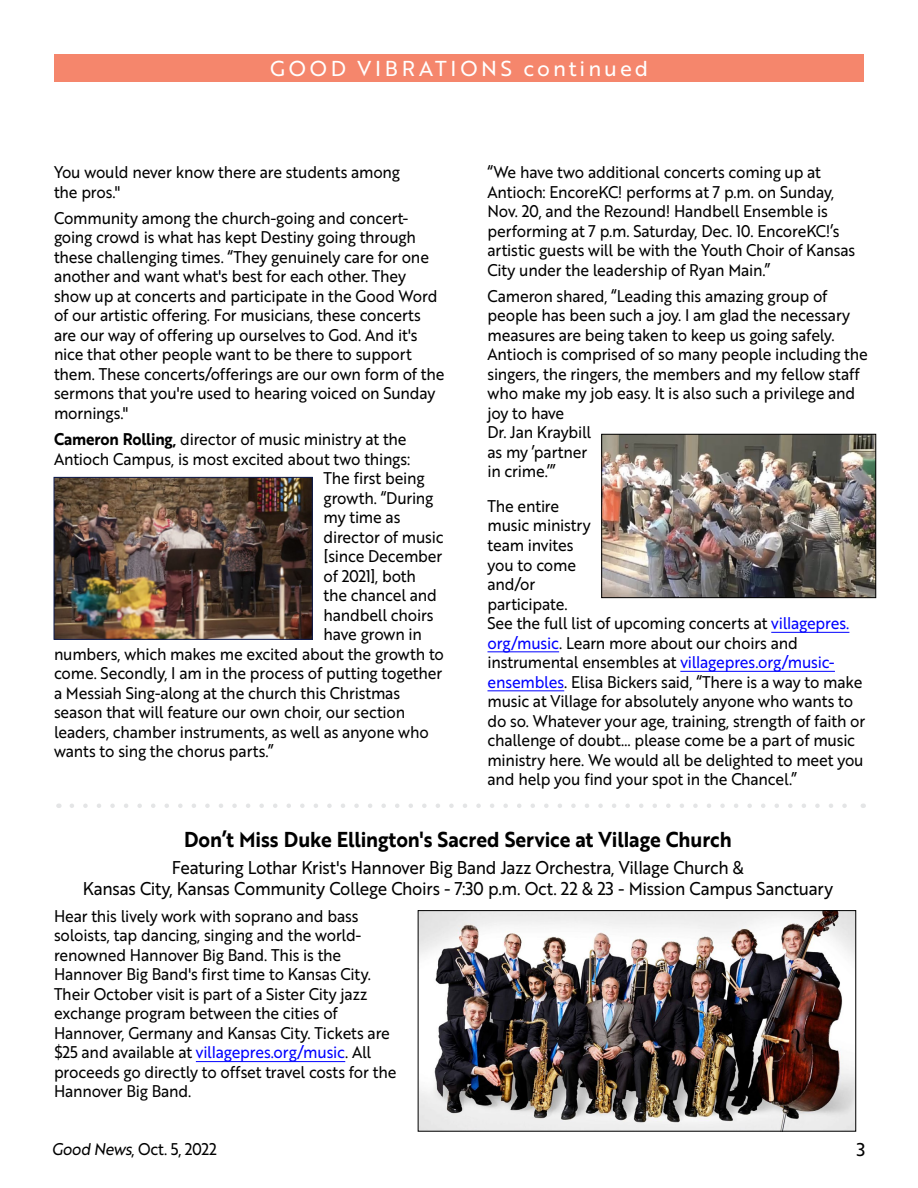
<style>
.page{position:relative;width:918px;height:1188px;background:#fff}
.page>*{position:absolute;margin:0;border:0;box-sizing:border-box;transform-origin:0 0}
.t1{font:21px "Brother 1816 Bold";color:#000;scale:.93 1}
.t2{font:21px "Brother 1816 Regular";letter-spacing:.18em;color:#fff}
.t3{font:18px/21px "Brother 1816 Regular";letter-spacing:-.015em;color:#000;text-align:center;scale:.93 1}
.t4{font:18px "Brother 1816 Regular";letter-spacing:-.015em;color:#000}
.t5{font:16.5px/19.5px "Brother 1816 Regular";letter-spacing:-.01em;color:#000;scale:.93 1}
.s1{font-family:"Brother 1816 Bold"}
.s2{color:#00f}
.s3{font-family:"Brother 1816 Regular Italic"}
</style>
<div class="page">
<div style="left:54px;top:54px;width:810px;height:28px;background:#f5866c"></div>
<hr style="left:196px;top:1061px;width:149px;height:1px;background:#00f">
<img style="left:420px;top:912px;width:434px;height:217px">
<div style="left:418px;top:910px;width:438px;height:221px;border:1px solid #000"></div>
<hr style="left:771px;top:632px;width:78px;height:1px;background:#00f">
<hr style="left:488px;top:652px;width:71px;height:1px;background:#00f">
<hr style="left:680px;top:671px;width:155px;height:1px;background:#00f">
<hr style="left:488px;top:691px;width:76px;height:1px;background:#00f">
<img style="left:56px;top:479px;width:254px;height:158px">
<div style="left:54px;top:477px;width:258px;height:162px;border:1px solid #0e1c4f"></div>
<img style="left:604px;top:436px;width:270px;height:160px">
<div style="left:602px;top:434px;width:274px;height:164px;border:1px solid #000"></div>
<svg style="left:72px;top:804px;width:775px;height:4px"></svg>
<p class="t2" style="left:270px;top:53px;width:380px">GOOD VIBRATIONS continued</p>
<p class="t5" style="left:54px;top:162px;width:374px">You would never know there are students among the pros."</p>
<p class="t5" style="left:54px;top:208px;width:421px">Community among the church-going and concert&shy;going crowd is what has kept Destiny going through these challenging times. “They genuinely care for one another and want what's best for each other. They show up at concerts and participate in the Good Word of our artistic offering. For musicians, these concerts are our way of offering up ourselves to God. And it's nice that other people want to be there to support them. These concerts/offerings are our own form of the sermons that you're used to hearing voiced on Sunday mornings."</p>
<p class="t5" style="left:54px;top:429px;width:381px"><span class="s1">Cameron Rolling,</span> director of music ministry at the</p>
<p class="t5" style="left:54px;top:448px;width:385px">Antioch Campus, is most excited about two things:</p>
<p class="t5" style="left:324px;top:468px;width:110px">The first being</p>
<p class="t5" style="left:324px;top:487px;width:120px">growth. “During</p>
<p class="t5" style="left:324px;top:507px;width:84px">my time as</p>
<p class="t5" style="left:324px;top:526px;width:130px">director of music</p>
<p class="t5" style="left:324px;top:546px;width:129px">[since December</p>
<p class="t5" style="left:324px;top:565px;width:101px">of 2021], both</p>
<p class="t5" style="left:324px;top:585px;width:123px">the chancel and</p>
<p class="t5" style="left:324px;top:604px;width:120px">handbell choirs</p>
<p class="t5" style="left:324px;top:624px;width:107px">have grown in</p>
<p class="t5" style="left:54px;top:643px;width:421px">numbers, which makes me excited about the growth to</p>
<p class="t5" style="left:54px;top:663px;width:419px">come. Secondly, I am in the process of putting together</p>
<p class="t5" style="left:54px;top:682px;width:374px">a Messiah Sing-along at the church this Christmas</p>
<p class="t5" style="left:54px;top:702px;width:379px">season that will feature our own choir, our section</p>
<p class="t5" style="left:54px;top:721px;width:404px">leaders, chamber instruments, as well as anyone who</p>
<p class="t5" style="left:54px;top:741px;width:238px">wants to sing the chorus parts.”</p>
<p class="t5" style="left:488px;top:162px;width:397px">“We have two additional concerts coming up at Antioch: EncoreKC! performs at 7 p.m. on Sunday, Nov. 20, and the Rezound! Handbell Ensemble is performing at 7 p.m. Saturday, Dec. 10. EncoreKC!’s artistic guests will be with the Youth Choir of Kansas City under the leadership of Ryan Main.”</p>
<p class="t5" style="left:488px;top:286px;width:411px">Cameron shared, “Leading this amazing group of people has been such a joy. I am glad the necessary measures are being taken to keep us going safely.<br>Antioch is comprised of so many people including the singers, the ringers, the members and my fellow staff who make my job easy. It is also such a privilege and joy to have<br>Dr. Jan Kraybill<br>as my ’partner<br>in crime.’”</p>
<p class="t5" style="left:488px;top:496px;width:408px">The entire<br>music ministry<br>team invites<br>you to come<br>and/or<br>participate.<br>See the full list of upcoming concerts at <span class="s2">villagepres. org/music</span>. Learn more about our choirs and instrumental ensembles at <span class="s2">villagepres.org/music&shy;ensembles</span>. Elisa Bickers said, “There is a way to make music at Village for absolutely anyone who wants to do so. Whatever your age, training, strength of faith or challenge of doubt… please come be a part of music ministry here. We would all be delighted to meet you and help you find your spot in the Chancel.”</p>
<p class="t1" style="left:184px;top:823px;width:590px">Don’t Miss Duke Ellington's Sacred Service at Village Church</p>
<p class="t3" style="left:83px;top:857px;width:808px">Featuring Lothar Krist's Hannover Big Band Jazz Orchestra, Village Church &amp;<br>Kansas City, Kansas Community College Choirs - 7:30 p.m. Oct. 22 &amp; 23 - Mission Campus Sanctuary</p>
<p class="t5" style="left:54px;top:905px;width:370px">Hear this lively work with soprano and bass soloists, tap dancing, singing and the world&shy;renowned Hannover Big Band. This is the Hannover Big Band's first time to Kansas City.<br>Their October visit is part of a Sister City jazz exchange program between the cities of Hannover, Germany and Kansas City. Tickets are $25 and available at <span class="s2">villagepres.org/music</span>. All proceeds go directly to offset travel costs for the Hannover Big Band.</p>
<p class="t5" style="left:52px;top:1138px;width:179px"><span class="s3">Good News</span>, Oct. 5, 2022</p>
<p class="t4" style="left:857px;top:1136px;width:10px">3</p>
</div>
